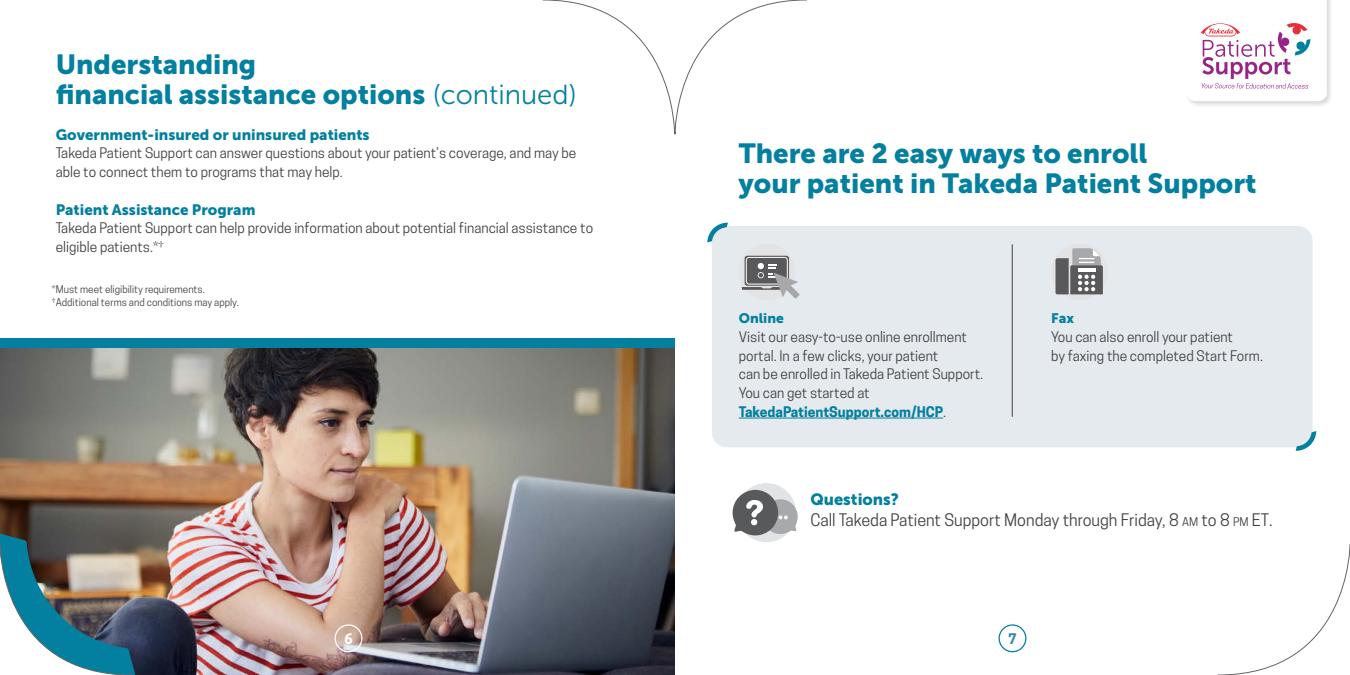
<style>
.page{position:relative;width:1350px;height:675px;background:#fff}
.page>*{position:absolute;margin:0;border:0;box-sizing:border-box;transform-origin:0 0}
.t1{font:27.5px/30px "Museo Sans 900";color:#03809f}
.t2{font:16.25px "Cooper Hewitt";color:#414042}
.t3{font:16.25px "Museo Sans 900";color:#03809f}
.t4{font:15px "Museo Sans 900";color:#03809f}
.t5{font:13.75px/18.8px "Cooper Hewitt";color:#414042}
.t6{font:13.75px "Museo Sans 900";color:#03809f}
.t7{font:700 13.75px "Cooper Hewitt";color:#fff}
.t8{font:700 13.75px "Cooper Hewitt";color:#3888a6}
.t9{font:10px/13.8px "Cooper Hewitt";color:#414042}
.s1{font-family:"Museo Sans 300"}
.s2{font-weight:700;color:#03809f}
.s3{font-size:11.38px}
</style>
<div class="page">
<img style="left:0;top:348px;width:675px;height:327px">
<div style="left:0;top:338px;width:675px;height:10px;background:#03809f"></div>
<svg style="left:1217px;top:544px;width:133px;height:131px"></svg>
<img style="left:0;top:532px;width:137px;height:143px">
<div style="left:1185px;top:0;width:148px;height:108px;background:#000;opacity:.15"></div>
<div style="left:335px;top:624px;width:27px;height:28px;border:1px solid #fff;border-radius:50%"></div>
<div style="left:999px;top:624px;width:27px;height:28px;border:1px solid #03809f;border-radius:50%"></div>
<div style="left:712px;top:226px;width:601px;height:221px;background:#e5eaef;border-radius:15px"></div>
<hr style="left:739px;top:418px;width:204px;height:1px;background:#03809f">
<svg style="left:1051px;top:244px;width:57px;height:56px"></svg>
<svg style="left:1056px;top:248px;width:47px;height:46px;background:#8c8c8e"></svg>
<hr style="left:1078px;top:268px;width:17px;height:4px;background:#fff">
<div style="left:739px;top:244px;width:56px;height:56px;background:#e3e3e3;border-radius:50%"></div>
<div style="left:745px;top:256px;width:44px;height:30px;background:#59595c;border-radius:3px"></div>
<div style="left:746px;top:257px;width:42px;height:27px;border:1px solid #fff;border-radius:3px"></div>
<svg style="left:742px;top:262px;width:58px;height:37px"></svg>
<hr style="left:1012px;top:244px;width:1px;height:173px;background:#414042">
<svg style="left:1296px;top:431px;width:20px;height:20px"></svg>
<svg style="left:707px;top:223px;width:21px;height:19px"></svg>
<svg style="left:542px;top:0;width:265px;height:135px"></svg>
<svg style="left:1187px;top:0;width:140px;height:101px"></svg>
<div style="left:737px;top:483px;width:59px;height:59px;background:#e2e3e4;border-radius:50%"></div>
<svg style="left:732px;top:489px;width:66px;height:53px"></svg>
<h1 class="t1" style="left:56px;top:49px;width:522px">Understanding<br>financial assistance options <span class="s1">(continued)</span></h1>
<p class="t4" style="left:56px;top:126px;width:315px">Government-insured or uninsured patients</p>
<p class="t5" style="left:56px;top:144px;width:522px">Takeda Patient Support can answer questions about your patient’s coverage, and may be able to connect them to programs that may help.</p>
<p class="t4" style="left:56px;top:201px;width:201px">Patient Assistance Program</p>
<p class="t5" style="left:56px;top:219px;width:539px">Takeda Patient Support can help provide information about potential financial assistance to eligible patients.*†</p>
<p class="t9" style="left:52px;top:282px;width:189px">*Must meet eligibility requirements. †Additional terms and conditions may apply.</p>
<h1 class="t1" style="left:739px;top:138px;width:519px">There are 2 easy ways to enroll<br>your patient in Takeda Patient Support</h1>
<p class="t6" style="left:739px;top:310px;width:47px">Online</p>
<p class="t5" style="left:739px;top:327px;width:246px">Visit our easy-to-use online enrollment portal. In a few clicks, your patient<br>can be enrolled in Takeda Patient Support.<br>You can get started at <span class="s2">TakedaPatientSupport.com/HCP</span>.</p>
<p class="t6" style="left:1051px;top:310px;width:24px">Fax</p>
<p class="t5" style="left:1051px;top:327px;width:213px">You can also enroll your patient<br>by faxing the completed Start Form.</p>
<p class="t3" style="left:810px;top:490px;width:90px">Questions?</p>
<p class="t2" style="left:810px;top:511px;width:464px">Call Takeda Patient Support Monday through Friday, 8 <span class="s3">AM</span> to 8 <span class="s3">PM</span> ET.</p>
<p class="t7" style="left:344px;top:630px;width:10px">6</p>
<p class="t8" style="left:1008px;top:630px;width:10px">7</p>
</div>
